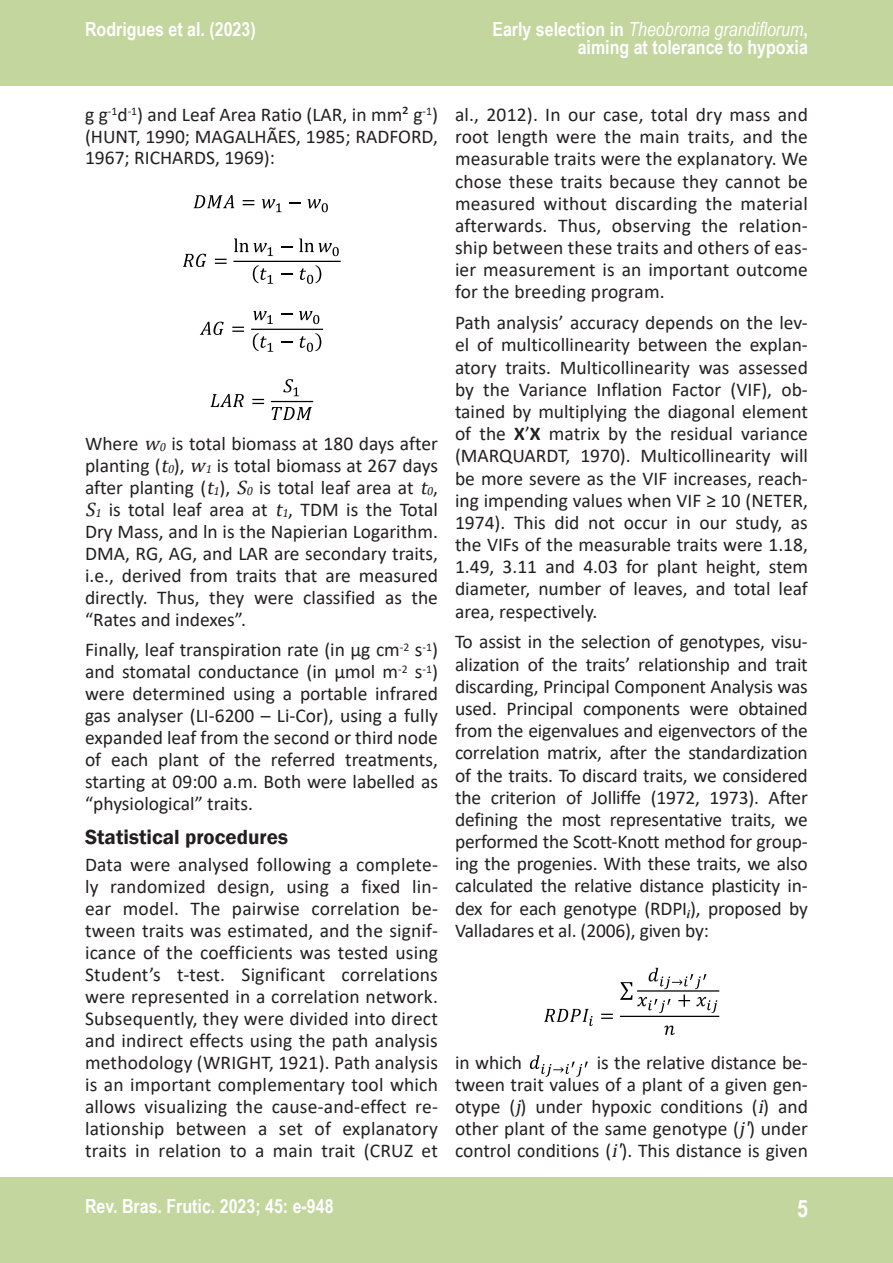
<style>
.page{position:relative;width:893px;height:1263px;background:#fff}
.page>*{position:absolute;margin:0;border:0;box-sizing:border-box;transform-origin:0 0}
.t1{font:700 24px "Arial Narrow";color:#fff}
.Título_2{font:600 21px "Franklin Gothic";color:#231f20}
.Corpo_de_texto{font:19.5px/22.2px "Calibri";color:#231f20;text-align:justify}
.t2{font:700 19.5px/18px "Arial Narrow";color:#fff;text-align:right}
.s1{font-weight:400;font-style:italic}
.s2{font-family:"Cambria Math";font-style:italic}
.s3{font-family:"Cambria Math";font-style:italic;font-size:11.7px}
.s4{font-weight:700}
</style>
<div class="page">
<div style="left:0;top:0;width:893px;height:85px;background:#c3d69e"></div>
<div style="left:0;top:1178px;width:893px;height:85px;background:#c3d69e"></div>
<svg style="left:194px;top:195px;width:40px;height:13px"></svg>
<svg style="left:243px;top:200px;width:11px;height:5px"></svg>
<svg style="left:262px;top:199px;width:20px;height:13px"></svg>
<svg style="left:289px;top:202px;width:12px;height:1px"></svg>
<svg style="left:307px;top:199px;width:21px;height:13px"></svg>
<svg style="left:183px;top:254px;width:23px;height:13px"></svg>
<svg style="left:215px;top:259px;width:12px;height:5px"></svg>
<svg style="left:233px;top:238px;width:108px;height:46px"></svg>
<svg style="left:200px;top:322px;width:24px;height:13px"></svg>
<svg style="left:232px;top:327px;width:12px;height:5px"></svg>
<svg style="left:251px;top:311px;width:72px;height:41px"></svg>
<svg style="left:210px;top:394px;width:34px;height:13px"></svg>
<svg style="left:252px;top:399px;width:12px;height:5px"></svg>
<svg style="left:271px;top:379px;width:42px;height:41px"></svg>
<svg style="left:544px;top:1009px;width:49px;height:17px"></svg>
<svg style="left:601px;top:1014px;width:12px;height:5px"></svg>
<svg style="left:664px;top:1025px;width:11px;height:10px"></svg>
<svg style="left:620px;top:968px;width:99px;height:49px"></svg>
<svg style="left:530px;top:1055px;width:58px;height:21px"></svg>
<p class="t2" style="left:85px;top:19px;width:172px">Rodrigues et al. (2023)</p>
<p class="t2" style="left:492px;top:19px;width:317px">Early selection in <span class="s1">Theobroma grandiflorum</span>, aiming at tolerance to hypoxia</p>
<p class="Corpo_de_texto" style="left:85px;top:103px;width:354px;line-height:21.6px">g g<sup>-1</sup>d<sup>-1</sup>) and Leaf Area Ratio (LAR, in mm² g<sup>-1</sup>) (HUNT, 1990; MAGALHÃES, 1985; RADFORD, 1967; RICHARDS, 1969):</p>
<p class="Corpo_de_texto" style="left:85px;top:432px;width:362px;text-align:left">Where <span class="s2">w</span><span class="s3">0</span>is total biomass at 180 days after planting (<span class="s2">t</span><span class="s3">0</span>), <span class="s2">w</span><span class="s3">1</span>is total biomass at 267 days after planting (<span class="s2">t</span><span class="s3">1</span>), <span class="s2">S</span><span class="s3">0</span>is total leaf area at <span class="s2">t</span><span class="s3">0</span>, <span class="s2">S</span><span class="s3">1</span>is total leaf area at <span class="s2">t</span><span class="s3">1</span>, TDM is the Total Dry Mass, and ln is the Napierian Logarithm.<br>DMA, RG, AG, and LAR are secondary traits, i.e., derived from traits that are measured directly. Thus, they were classified as the “Rates and indexes”.</p>
<p class="Corpo_de_texto" style="left:85px;top:638px;width:354px">Finally, leaf transpiration rate (in μg cm<sup>-2</sup> s<sup>-1</sup>) and stomatal conductance (in μmol m<sup>-2</sup> s<sup>-1</sup>) were determined using a portable infrared gas analyser (LI-6200 – Li-Cor), using a fully expanded leaf from the second or third node of each plant of the referred treatments, starting at 09:00 a.m. Both were labelled as “physiological” traits.</p>
<p class="Título_2" style="left:85px;top:824px;width:204px">Statistical procedures</p>
<p class="Corpo_de_texto" style="left:85px;top:853px;width:354px">Data were analysed following a complete&shy;ly randomized design, using a fixed lin&shy;ear model. The pairwise correlation be&shy;tween traits was estimated, and the signif&shy;icance of the coefficients was tested using Student’s t-test. Significant correlations were represented in a correlation network.<br>Subsequently, they were divided into direct and indirect effects using the path analysis methodology (WRIGHT, 1921). Path analysis is an important complementary tool which allows visualizing the cause-and-effect re&shy;lationship between a set of explanatory traits in relation to a main trait (CRUZ et</p>
<p class="t2" style="left:85px;top:1196px;width:250px">Rev. Bras. Frutic. 2023; 45: e-948</p>
<p class="Corpo_de_texto" style="left:455px;top:103px;width:354px">al., 2012). In our case, total dry mass and root length were the main traits, and the measurable traits were the explanatory. We chose these traits because they cannot be measured without discarding the material afterwards. Thus, observing the relation&shy;ship between these traits and others of eas&shy;ier measurement is an important outcome for the breeding program.</p>
<p class="Corpo_de_texto" style="left:455px;top:311px;width:354px">Path analysis’ accuracy depends on the lev&shy;el of multicollinearity between the explan&shy;atory traits. Multicollinearity was assessed by the Variance Inflation Factor (VIF), ob&shy;tained by multiplying the diagonal element of the <span class="s4">X</span>’<span class="s4">X</span> matrix by the residual variance (MARQUARDT, 1970). Multicollinearity will be more severe as the VIF increases, reach&shy;ing impending values when VIF ≥ 10 (NETER, 1974). This did not occur in our study, as the VIFs of the measurable traits were 1.18, 1.49, 3.11 and 4.03 for plant height, stem diameter, number of leaves, and total leaf area, respectively.</p>
<p class="Corpo_de_texto" style="left:455px;top:630px;width:354px">To assist in the selection of genotypes, visu&shy;alization of the traits’ relationship and trait discarding, Principal Component Analysis was used. Principal components were obtained from the eigenvalues and eigenvectors of the correlation matrix, after the standardization of the traits. To discard traits, we considered the criterion of Jolliffe (1972, 1973). After defining the most representative traits, we performed the Scott-Knott method for group&shy;ing the progenies. With these traits, we also calculated the relative distance plasticity in&shy;dex for each genotype (RDPI<sub>i</sub>), proposed by Valladares et al. (2006), given by:</p>
<p class="Corpo_de_texto" style="left:455px;top:1051px;width:354px;line-height:21.8px;text-indent:142px">is the relative distance be&shy;tween trait values of a plant of a given gen&shy;otype (<span class="s2">j</span>) under hypoxic conditions (<span class="s2">i</span>) and other plant of the same genotype (<span class="s2">j'</span>) under control conditions (<span class="s2">i'</span>). This distance is given</p>
<p class="Corpo_de_texto" style="left:455px;top:1051px;width:69px">in which</p>
<p class="t1" style="left:797px;top:1190px;width:12px">5</p>
</div>
